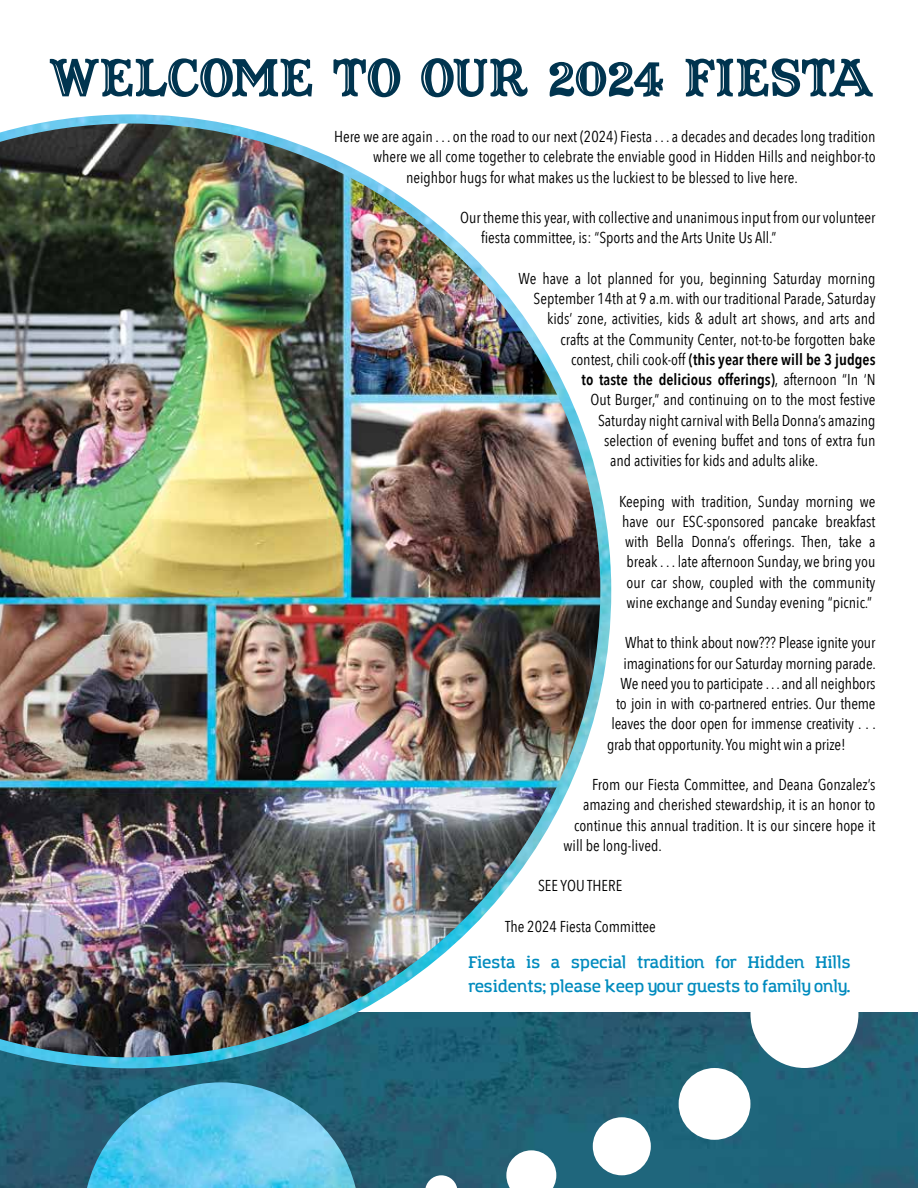
<style>
.page{position:relative;width:918px;height:1188px;background:#fff}
.page>*{position:absolute;margin:0;border:0;box-sizing:border-box;transform-origin:0 0}
.t1{font:51px "Captain Howdy";color:#00344f}
.t2{font:600 16.5px/24px "Amazing Grotesk";letter-spacing:-.01em;color:#008bbe}
.t3{font:15.75px/20.2px "Avenir Next Condensed";color:#000}
.t4{font:600 15.75px "Avenir Next Condensed";color:#000}
.s1{font-weight:400}
</style>
<div class="page">
<img style="left:0;top:1012px;width:918px;height:176px">
<div style="left:750px;top:960px;width:108px;height:108px;background:#fff;border-radius:50%"></div>
<div style="left:679px;top:1068px;width:71px;height:72px;background:#fff;border-radius:50%"></div>
<div style="left:593px;top:1117px;width:58px;height:58px;background:#fff;border-radius:50%"></div>
<svg style="left:506px;top:1150px;width:50px;height:38px"></svg>
<svg style="left:425px;top:1175px;width:33px;height:13px"></svg>
<img style="left:87px;top:1082px;width:269px;height:106px">
<img style="left:0;top:114px;width:611px;height:954px">
<img style="left:0;top:124px;width:600px;height:933px">
<h1 class="t1" style="left:50px;top:45px;width:825px">WELCOME TO OUR 2024 FIESTA</h1>
<p class="t3" style="left:334px;top:126px;width:543px">Here we are again . . . on the road to our next (2024) Fiesta . . . a decades and decades long tradition</p>
<p class="t3" style="left:373px;top:146px;width:504px">where we all come together to celebrate the enviable good in Hidden Hills and neighbor-to</p>
<p class="t3" style="left:406px;top:166px;width:393px">neighbor hugs for what makes us the luckiest to be blessed to live here.</p>
<p class="t3" style="left:481px;top:207px;width:396px;text-indent:-21px">Our theme this year, with collective and unanimous input from our volunteer fiesta committee, is: “Sports and the Arts Unite Us All.”</p>
<p class="t3" style="left:519px;top:267px;width:359px">We have a lot planned for you, beginning Saturday morning</p>
<p class="t3" style="left:534px;top:288px;width:344px">September 14th at 9 a.m. with our traditional Parade, Saturday</p>
<p class="t3" style="left:547px;top:308px;width:330px">kids’ zone, activities, kids &amp; adult art shows, and arts and</p>
<p class="t3" style="left:561px;top:328px;width:317px">crafts at the Community Center, not-to-be forgotten bake</p>
<p class="t4" style="left:571px;top:346px;width:306px"><span class="s1">contest, chili cook-off</span> (this year there will be 3 judges</p>
<p class="t4" style="left:582px;top:366px;width:295px">to taste the delicious offerings)<span class="s1">, afternoon “In ‘N</span></p>
<p class="t3" style="left:591px;top:389px;width:287px">Out Burger,” and continuing on to the most festive</p>
<p class="t3" style="left:598px;top:409px;width:279px">Saturday night carnival with Bella Donna’s amazing</p>
<p class="t3" style="left:604px;top:430px;width:273px">selection of evening buffet and tons of extra fun</p>
<p class="t3" style="left:610px;top:450px;width:210px">and activities for kids and adults alike.</p>
<p class="t3" style="left:619px;top:490px;width:258px;text-align:justify">Keeping with tradition, Sunday morning we have our ESC-sponsored pancake breakfast with Bella Donna’s offerings. Then, take a break . . . late afternoon Sunday, we bring you our car show, coupled with the community wine exchange and Sunday evening “picnic.”</p>
<p class="t3" style="left:625px;top:632px;width:252px">What to think about now??? Please ignite your</p>
<p class="t3" style="left:624px;top:652px;width:254px">imaginations for our Saturday morning parade.</p>
<p class="t3" style="left:621px;top:673px;width:256px">We need you to participate . . . and all neighbors</p>
<p class="t3" style="left:616px;top:693px;width:261px">to join in with co-partnered entries. Our theme</p>
<p class="t3" style="left:612px;top:713px;width:266px">leaves the door open for immense creativity . . .</p>
<p class="t3" style="left:607px;top:733px;width:240px">grab that opportunity. You might win a prize!</p>
<p class="t3" style="left:592px;top:774px;width:285px">From our Fiesta Committee, and Deana Gonzalez’s</p>
<p class="t3" style="left:583px;top:794px;width:294px">amazing and cherished stewardship, it is an honor to</p>
<p class="t3" style="left:574px;top:814px;width:303px">continue this annual tradition. It is our sincere hope it</p>
<p class="t3" style="left:564px;top:835px;width:100px">will be long-lived.</p>
<p class="t3" style="left:538px;top:875px;width:86px">SEE YOU THERE</p>
<p class="t3" style="left:505px;top:916px;width:152px">The 2024 Fiesta Committee</p>
<p class="t2" style="left:468px;top:951px;width:384px">Fiesta is a special tradition for Hidden Hills residents; please keep your guests to family only.</p>
</div>
